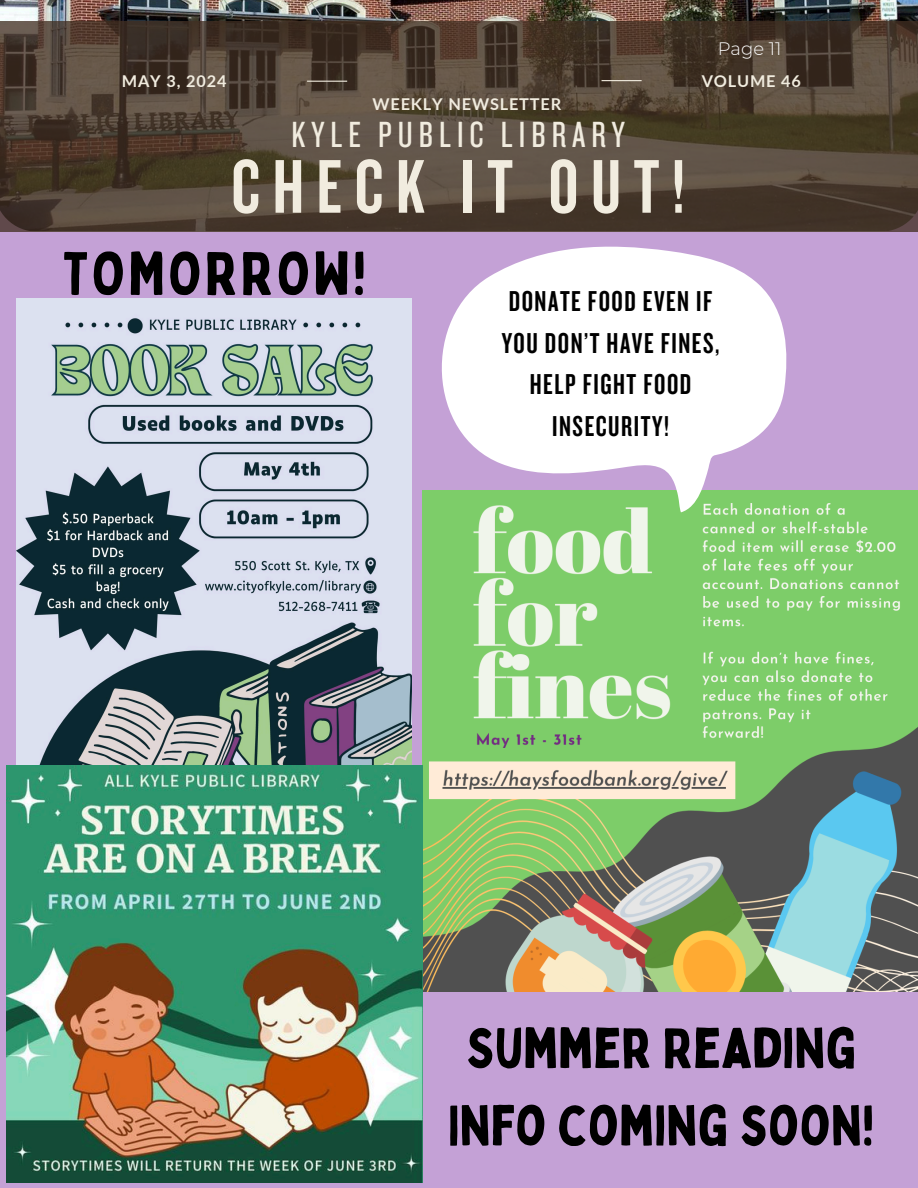
<style>
.page{position:relative;width:918px;height:1188px;background:#c4a1d6}
.page>*{position:absolute;margin:0;border:0;box-sizing:border-box;transform-origin:0 0}
.t1{font:79.05px "Knockout 48";letter-spacing:.16em;color:#f1ecdf}
.t2{font:59.85px "Bobby Jones";letter-spacing:.05em;color:#000}
.t3{font:55.5px/77.4px "Bobby Jones";color:#000;text-align:center}
.t4{font:37.8px "Knockout 28";letter-spacing:.16em;color:#f1ecdf}
.t5{font:29.85px/41.8px "Knockout 48";letter-spacing:.05em;color:#000;text-align:center}
.t6{font:300 18px "Montserrat";color:#fff}
.t7{font:700 16.35px "Lato";letter-spacing:.05em;color:#f1ecdf}
</style>
<div class="page">
<img style="left:0;top:0;width:918px;height:21px">
<svg style="left:0;top:21px;width:918px;height:211px;background:#504234"></svg>
<hr style="left:307px;top:81px;width:40px;height:1px;background:#f1ecdf">
<hr style="left:602px;top:80px;width:40px;height:1px;background:#f1ecdf">
<img style="left:423px;top:490px;width:495px;height:501px">
<img style="left:17px;top:299px;width:395px;height:467px">
<svg style="left:422px;top:246px;width:367px;height:266px;fill:#fff"></svg>
<img style="left:6px;top:766px;width:417px;height:416px">
<p class="t7" style="left:122px;top:71px;width:106px">MAY 3, 2024</p>
<h2 class="t7" style="left:373px;top:94px;width:190px">WEEKLY NEWSLETTER</h2>
<h1 class="t4" style="left:291px;top:110px;width:335px">KYLE PUBLIC LIBRARY</h1>
<p class="t1" style="left:231px;top:137px;width:455px">CHECK IT OUT!</p>
<p class="t6" style="left:718px;top:36px;width:65px">Page 11</p>
<h4 class="t7" style="left:702px;top:70px;width:101px">VOLUME 46</h4>
<p class="t2" style="left:63px;top:236px;width:304px">TOMORROW!</p>
<h5 class="t5" style="left:502px;top:279px;width:219px">DONATE FOOD EVEN IF<br>YOU DON’T HAVE FINES,<br>HELP FIGHT FOOD<br>INSECURITY!</h5>
<p class="t3" style="left:448px;top:1008px;width:428px">SUMMER READING<br>INFO COMING SOON!</p>
</div>
